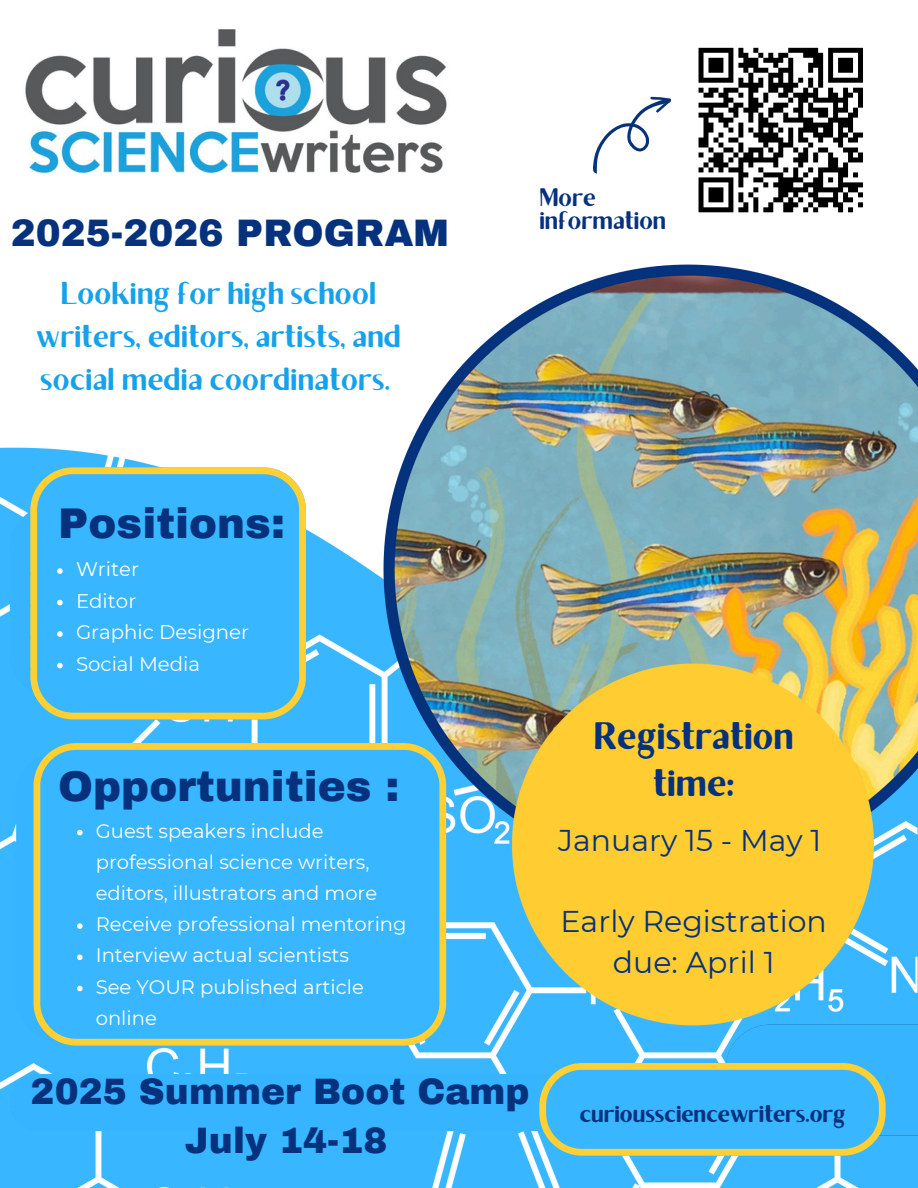
<style>
.page{position:relative;width:918px;height:1188px;background:#fff}
.page>*{position:absolute;margin:0;border:0;box-sizing:border-box;transform-origin:0 0}
.t1{font:900 42px "Archivo";color:#06327d}
.t2{font:700 38.55px/47.2px "Brixton Sans TC";letter-spacing:.005em;color:#06327d;text-align:center}
.t3{font:900 37.5px "Archivo";color:#06327d}
.t4{font:900 36px/49.5px "Archivo";color:#06327d;text-align:center}
.t5{font:31.8px/42.8px "Brixton Sans TC";letter-spacing:.01em;color:#16a2eb;text-align:center}
.t6{font:30px/40.5px "Montserrat";color:#06327d;text-align:center}
.t7{font:25.5px/23.7px "Brixton Sans TC";color:#06327d}
.t8{font:700 24.15px "Brixton Sans TC";color:#06327d}
.t9{font:19.8px "Montserrat";color:#fff}
.t10{font:19.5px/31.2px "Montserrat";color:#fff}
</style>
<div class="page">
<img style="left:0;top:96px;width:918px;height:1092px">
<img style="left:376px;top:257px;width:542px;height:775px">
<div style="left:719px;top:1018px;width:199px;height:124px;background:#37b4ff"></div>
<div style="left:11px;top:505px;width:19px;height:189px;background:#37b4ff"></div>
<div style="left:11px;top:1075px;width:528px;height:56px;background:#37b4ff"></div>
<svg style="left:539px;top:1063px;width:347px;height:93px;background:#59badd"></svg>
<svg style="left:593px;top:97px;width:78px;height:77px"></svg>
<img style="left:18px;top:29px;width:436px;height:187px">
<svg style="left:30px;top:467px;width:276px;height:252px;background:#4bb8ec"></svg>
<svg style="left:57px;top:568px;width:6px;height:6px"></svg>
<svg style="left:57px;top:600px;width:6px;height:5px"></svg>
<svg style="left:57px;top:631px;width:6px;height:6px"></svg>
<svg style="left:57px;top:663px;width:6px;height:5px"></svg>
<svg style="left:34px;top:743px;width:412px;height:303px;background:#45b7f0"></svg>
<svg style="left:77px;top:830px;width:6px;height:5px"></svg>
<svg style="left:77px;top:923px;width:6px;height:6px"></svg>
<svg style="left:77px;top:955px;width:6px;height:5px"></svg>
<svg style="left:77px;top:986px;width:6px;height:5px"></svg>
<div style="left:689px;top:38px;width:184px;height:184px;background:#fff"></div>
<svg style="left:698px;top:47px;width:165px;height:166px"></svg>
<h6 class="t3" style="left:11px;top:213px;width:440px">2025-2026 PROGRAM</h6>
<h1 class="t5" style="left:36px;top:276px;width:366px">Looking for high school writers, editors, artists, and social media coordinators.</h1>
<h4 class="t7" style="left:539px;top:188px;width:128px">More information</h4>
<p class="t1" style="left:58px;top:501px;width:228px">Positions:</p>
<h5 class="t9" style="left:76px;top:557px;width:65px">Writer</h5>
<h5 class="t9" style="left:76px;top:588px;width:62px">Editor</h5>
<h5 class="t9" style="left:76px;top:620px;width:175px">Graphic Designer</h5>
<h2 class="t9" style="left:76px;top:651px;width:126px">Social Media</h2>
<h2 class="t1" style="left:58px;top:764px;width:343px">Opportunities :</h2>
<p class="t10" style="left:96px;top:815px;width:283px">Guest speakers include professional science writers, editors, illustrators and more</p>
<p class="t10" style="left:96px;top:909px;width:312px">Receive professional mentoring</p>
<p class="t10" style="left:96px;top:940px;width:255px">Interview actual scientists</p>
<p class="t10" style="left:96px;top:971px;width:270px">See YOUR published article online</p>
<p class="t4" style="left:31px;top:1067px;width:501px">2025 Summer Boot Camp<br>July 14-18</p>
<p class="t2" style="left:594px;top:716px;width:202px">Registration time:</p>
<p class="t6" style="left:558px;top:820px;width:265px">January 15 - May 1</p>
<p class="t6" style="left:561px;top:901px;width:268px">Early Registration due: April 1</p>
<p class="t8" style="left:580px;top:1105px;width:268px">curioussciencewriters.org</p>
</div>
